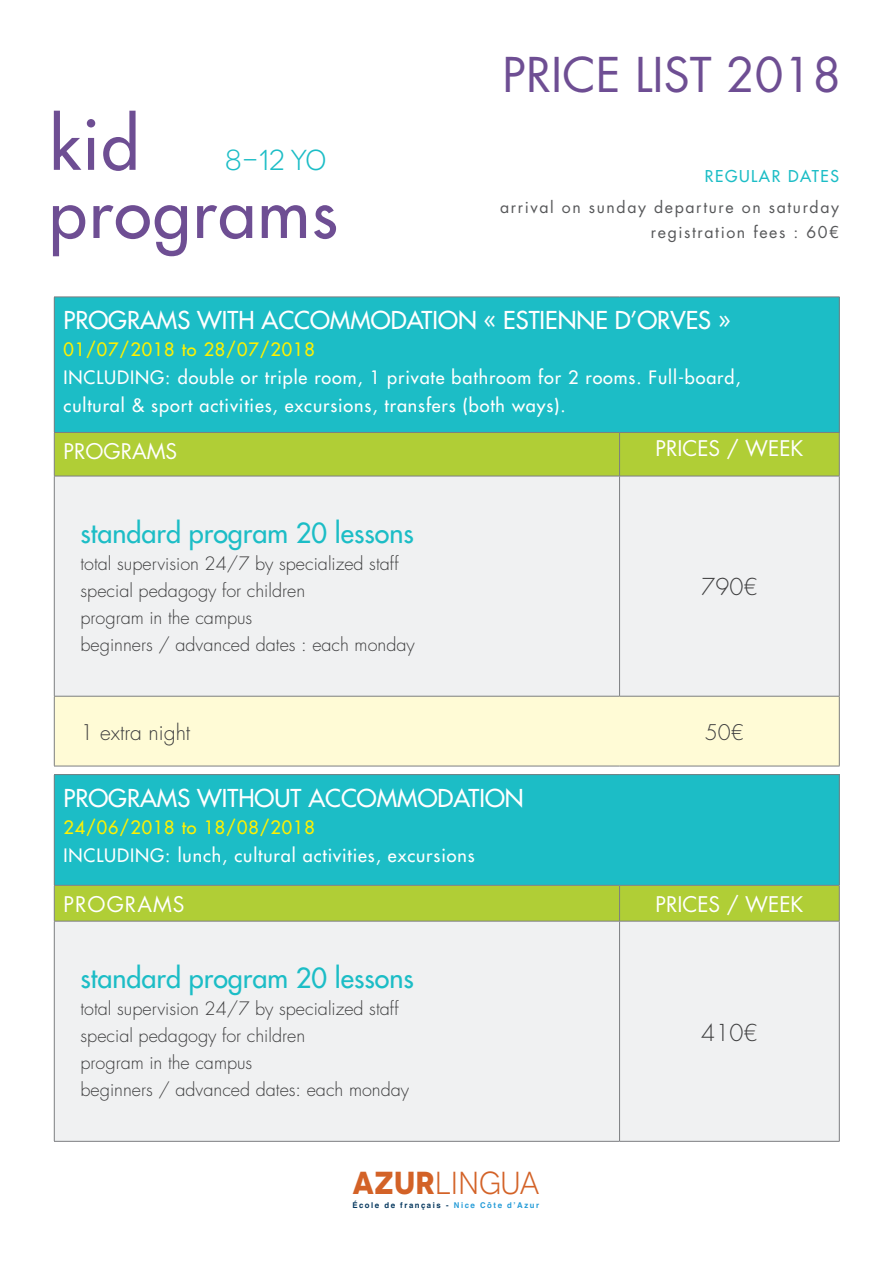
<style>
.page{position:relative;width:893px;height:1263px;background:#fff}
.page>*{position:absolute;margin:0;border:0;box-sizing:border-box;transform-origin:0 0}
.t1{font:500 68.1px/68.1px "Futura Std";letter-spacing:.025em;color:#6e4e93}
.t2{font:46.65px "Futura Std";color:#6e4e93}
.t3{font:31.8px "Novecento";letter-spacing:-.005em;color:#d36227}
.t4{font:28.8px "Novecento";color:#1cbdc6}
.t5{font:500 27px "Futura Std";color:#1cbdc6}
.t6{font:500 24px "Futura Std";color:#fff}
.t7{font:300 22.65px "Futura Std";color:#3e3e3f}
.t8{font:21px "Futura Std";color:#fff}
.t9{font:300 21px "Futura Std";color:#3e3e3f}
.t10{font:21px "Futura Std";letter-spacing:.05em;color:#fff}
.t11{font:300 18px/27px "Futura Std";color:#3e3e3f}
.t12{font:500 18px/27.2px "Futura Std";letter-spacing:.05em;color:#fff}
.t13{font:500 18px "Futura Std";letter-spacing:.05em;color:#fff101}
.t14{font:15.9px/25px "Futura Std";letter-spacing:.1em;color:#57585a;text-align:right}
.t15{font:500 15.9px "Futura Std";letter-spacing:.1em;color:#1cbdc6}
.t16{font:700 7.95px "Helvetica";letter-spacing:.195em;color:#07395f}
.s1{font-weight:700}
.s2{color:#279dd8}
</style>
<div class="page">
<div style="left:54px;top:297px;width:785px;height:135px;background:#1cbdc6"></div>
<div style="left:55px;top:433px;width:784px;height:43px;background:#b0ce36"></div>
<div style="left:55px;top:477px;width:784px;height:219px;background:#f0f1f2"></div>
<div style="left:54px;top:696px;width:785px;height:70px;background:#fffbd6"></div>
<hr style="left:54px;top:476px;width:566px;height:1px;background:#7c7e81">
<hr style="left:54px;top:476px;width:1px;height:220px;background:#7c7e81">
<hr style="left:620px;top:476px;width:220px;height:1px;background:#7c7e81">
<hr style="left:619px;top:476px;width:1px;height:220px;background:#7c7e81">
<hr style="left:839px;top:476px;width:1px;height:220px;background:#7c7e81">
<hr style="left:54px;top:696px;width:566px;height:1px;background:#7c7e81">
<hr style="left:54px;top:696px;width:1px;height:70px;background:#7c7e81">
<hr style="left:620px;top:696px;width:220px;height:1px;background:#7c7e81">
<hr style="left:839px;top:696px;width:1px;height:70px;background:#7c7e81">
<hr style="left:54px;top:766px;width:566px;height:1px;background:#7c7e81">
<hr style="left:620px;top:766px;width:220px;height:1px;background:#7c7e81">
<hr style="left:619px;top:433px;width:1px;height:43px;background:#7c7e81">
<hr style="left:54px;top:297px;width:566px;height:1px;background:#7c7e81">
<hr style="left:54px;top:297px;width:1px;height:135px;background:#7c7e81">
<hr style="left:620px;top:297px;width:220px;height:1px;background:#7c7e81">
<hr style="left:839px;top:297px;width:1px;height:135px;background:#7c7e81">
<hr style="left:54px;top:432px;width:566px;height:1px;background:#7c7e81">
<hr style="left:54px;top:433px;width:1px;height:43px;background:#7c7e81">
<hr style="left:620px;top:432px;width:220px;height:1px;background:#7c7e81">
<hr style="left:839px;top:433px;width:1px;height:43px;background:#7c7e81">
<div style="left:54px;top:775px;width:785px;height:110px;background:#1cbdc6"></div>
<div style="left:55px;top:886px;width:784px;height:35px;background:#b0ce36"></div>
<div style="left:55px;top:922px;width:784px;height:219px;background:#f0f1f2"></div>
<hr style="left:54px;top:921px;width:566px;height:1px;background:#7c7e81">
<hr style="left:54px;top:921px;width:1px;height:220px;background:#7c7e81">
<hr style="left:620px;top:921px;width:220px;height:1px;background:#7c7e81">
<hr style="left:619px;top:921px;width:1px;height:220px;background:#7c7e81">
<hr style="left:839px;top:921px;width:1px;height:220px;background:#7c7e81">
<hr style="left:54px;top:1141px;width:566px;height:1px;background:#7c7e81">
<hr style="left:620px;top:1141px;width:220px;height:1px;background:#7c7e81">
<hr style="left:619px;top:886px;width:1px;height:35px;background:#7c7e81">
<hr style="left:54px;top:774px;width:566px;height:1px;background:#7c7e81">
<hr style="left:54px;top:775px;width:1px;height:110px;background:#7c7e81">
<hr style="left:620px;top:774px;width:220px;height:1px;background:#7c7e81">
<hr style="left:839px;top:775px;width:1px;height:110px;background:#7c7e81">
<hr style="left:54px;top:885px;width:566px;height:1px;background:#7c7e81">
<hr style="left:54px;top:886px;width:1px;height:35px;background:#7c7e81">
<hr style="left:620px;top:885px;width:220px;height:1px;background:#7c7e81">
<hr style="left:839px;top:886px;width:1px;height:35px;background:#7c7e81">
<h1 class="t1" style="left:49px;top:111px;width:290px">kid programs</h1>
<h3 class="t4" style="left:225px;top:143px;width:103px">8-12 yo</h3>
<h2 class="t2" style="left:503px;top:46px;width:340px">PRICE LIST 2018</h2>
<p class="t15" style="left:705px;top:166px;width:136px">REGULAR DATES</p>
<p class="t14" style="left:500px;top:195px;width:340px">arrival on sunday departure on saturday registration fees : 60€</p>
<h3 class="t6" style="left:64px;top:305px;width:668px">PROGRAMS WITH ACCOMMODATION « ESTIENNE D’ORVES »</h3>
<p class="t13" style="left:64px;top:339px;width:253px">01/07/2018 to 28/07/2018</p>
<p class="t12" style="left:64px;top:364px;width:679px">INCLUDING: double or triple room, 1 private bathroom for 2 rooms. Full-board, cultural &amp; sport activities, excursions, transfers (both ways).</p>
<p class="t8" style="left:64px;top:438px;width:115px">PROGRAMS</p>
<p class="t8" style="left:655px;top:435px;width:149px">PRICES / WEEK</p>
<h3 class="t5" style="left:81px;top:516px;width:335px">standard program 20 lessons</h3>
<p class="t11" style="left:81px;top:551px;width:336px">total supervision 24/7 by specialized staff special pedagogy for children<br>program in the campus<br>beginners / advanced dates : each monday</p>
<p class="t7" style="left:701px;top:573px;width:58px">790€</p>
<p class="t9" style="left:81px;top:719px;width:111px">1 extra night</p>
<p class="t9" style="left:705px;top:719px;width:41px">50€</p>
<h3 class="t6" style="left:64px;top:783px;width:462px">PROGRAMS WITHOUT ACCOMMODATION</h3>
<p class="t13" style="left:64px;top:816px;width:253px">24/06/2018 to 18/08/2018</p>
<p class="t12" style="left:64px;top:842px;width:413px">INCLUDING: lunch, cultural activities, excursions</p>
<p class="t10" style="left:64px;top:891px;width:123px">PROGRAMS</p>
<p class="t8" style="left:655px;top:891px;width:149px">PRICES / WEEK</p>
<h3 class="t5" style="left:81px;top:961px;width:335px">standard program 20 lessons</h3>
<p class="t11" style="left:81px;top:996px;width:330px">total supervision 24/7 by specialized staff special pedagogy for children<br>program in the campus<br>beginners / advanced dates: each monday</p>
<h3 class="t3" style="left:353px;top:1165px;width:188px"><span class="s1">AZUR</span>LINGUA</h3>
<p class="t16" style="left:352px;top:1198px;width:188px">École de français - <span class="s2">Nice Côte d’Azur</span></p>
<p class="t7" style="left:701px;top:1018px;width:58px">410€</p>
</div>
